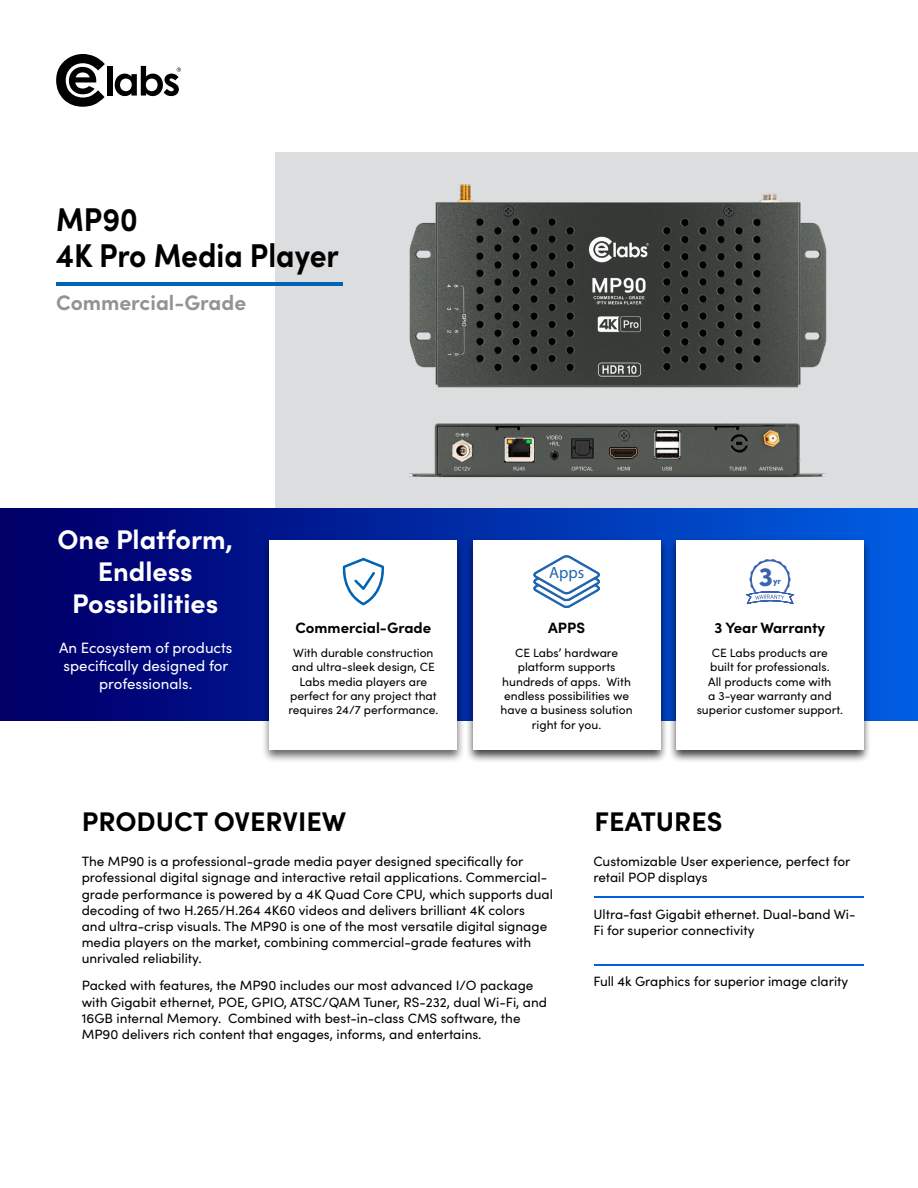
<style>
.page{position:relative;width:918px;height:1188px;background:#fff}
.page>*{position:absolute;margin:0;border:0;box-sizing:border-box;transform-origin:0 0}
.t1{font:700 33px/36px "Sofia Pro";color:#000;scale:.91 1}
.t2{font:700 27px/32.4px "Sofia Pro";color:#fff;text-align:center}
.t3{font:700 27px "Sofia Pro";color:#000}
.t4{font:900 26.7px "Sofia Pro";color:#3a63af}
.t5{font:700 21px "Sofia Pro";color:#919495}
.t6{font:16.35px "Myriad Pro";color:#2165b0}
.t7{font:15px/18px "Sofia Pro";color:#fff;text-align:center}
.t8{font:700 15px "Sofia Pro";color:#000}
.t9{font:13.5px/16.2px "Sofia Pro";color:#000}
.t10{font:12px/14.4px "Sofia Pro";color:#000;text-align:center}
.t11{font:900 8.7px "Sofia Pro";color:#3a63af}
</style>
<div class="page">
<div style="left:275px;top:152px;width:643px;height:382px;background:#dcddde"></div>
<div style="left:0;top:509px;width:918px;height:212px;background:linear-gradient(to right,#000067,#005ee3)"></div>
<div style="left:262px;top:537px;width:203px;height:226px;background:#000;opacity:.6"></div>
<div style="left:270px;top:540px;width:187px;height:209px;background:#fff"></div>
<svg style="left:56px;top:54px;width:49px;height:53px"></svg>
<div style="left:107px;top:66px;width:6px;height:30px;background:#000"></div>
<svg style="left:115px;top:66px;width:66px;height:30px"></svg>
<hr style="left:595px;top:897px;width:269px;height:1px;background:#025fdf">
<hr style="left:595px;top:964px;width:269px;height:2px;background:#025fdf">
<div style="left:668px;top:537px;width:204px;height:226px;background:#000;opacity:.75"></div>
<div style="left:676px;top:540px;width:187px;height:209px;background:#fff"></div>
<div style="left:465px;top:537px;width:203px;height:226px;background:#000;opacity:.75"></div>
<div style="left:473px;top:540px;width:187px;height:209px;background:#fff"></div>
<hr style="left:56px;top:282px;width:286px;height:3px;background:#0064b4">
<svg style="left:342px;top:558px;width:42px;height:47px"></svg>
<svg style="left:746px;top:559px;width:48px;height:46px"></svg>
<svg style="left:533px;top:555px;width:67px;height:53px"></svg>
<img style="left:409px;top:184px;width:418px;height:204px">
<img style="left:409px;top:423px;width:417px;height:55px">
<h1 class="t1" style="left:56px;top:199px;width:312px">MP90<br>4K Pro Media Player</h1>
<h3 class="t5" style="left:56px;top:286px;width:192px">Commercial-Grade</h3>
<h2 class="t2" style="left:58px;top:521px;width:177px">One Platform,<br>Endless<br>Possibilities</h2>
<p class="t7" style="left:59px;top:637px;width:175px">An Ecosystem of products specifically designed for professionals.</p>
<p class="t6" style="left:549px;top:563px;width:37px">Apps</p>
<h3 class="t4" style="left:759px;top:556px;width:16px">3</h3>
<p class="t11" style="left:773px;top:574px;width:10px">yr</p>
<p class="t8" style="left:296px;top:616px;width:137px">Commercial-Grade</p>
<p class="t8" style="left:548px;top:616px;width:39px">APPS</p>
<p class="t8" style="left:715px;top:616px;width:112px">3 Year Warranty</p>
<p class="t10" style="left:501px;top:645px;width:133px">CE Labs’ hardware platform supports hundreds of apps. With endless possibilities we have a business solution right for you.</p>
<p class="t10" style="left:288px;top:645px;width:151px">With durable construction and ultra-sleek design, CE<br>Labs media players are perfect for any project that requires 24/7 performance.</p>
<p class="t10" style="left:697px;top:645px;width:148px">CE Labs products are<br>built for professionals.<br>All products come with<br>a 3-year warranty and superior customer support.</p>
<h2 class="t3" style="left:82px;top:800px;width:266px">PRODUCT OVERVIEW</h2>
<h2 class="t3" style="left:595px;top:800px;width:130px">FEATURES</h2>
<p class="t9" style="left:82px;top:853px;width:473px">The MP90 is a professional-grade media payer designed specifically for professional digital signage and interactive retail applications. Commercial&shy;grade performance is powered by a 4K Quad Core CPU, which supports dual decoding of two H.265/H.264 4K60 videos and delivers brilliant 4K colors<br>and ultra-crisp visuals. The MP90 is one of the most versatile digital signage media players on the market, combining commercial-grade features with unrivaled reliability.</p>
<p class="t9" style="left:82px;top:977px;width:467px">Packed with features, the MP90 includes our most advanced I/O package with Gigabit ethernet, POE, GPIO, ATSC/QAM Tuner, RS-232, dual Wi-Fi, and 16GB internal Memory. Combined with best-in-class CMS software, the MP90 delivers rich content that engages, informs, and entertains.</p>
<p class="t9" style="left:593px;top:853px;width:259px">Customizable User experience, perfect for retail POP displays</p>
<p class="t9" style="left:593px;top:906px;width:264px">Ultra-fast Gigabit ethernet. Dual-band Wi-<br>Fi for superior connectivity</p>
<p class="t9" style="left:593px;top:972px;width:256px">Full 4k Graphics for superior image clarity</p>
</div>
